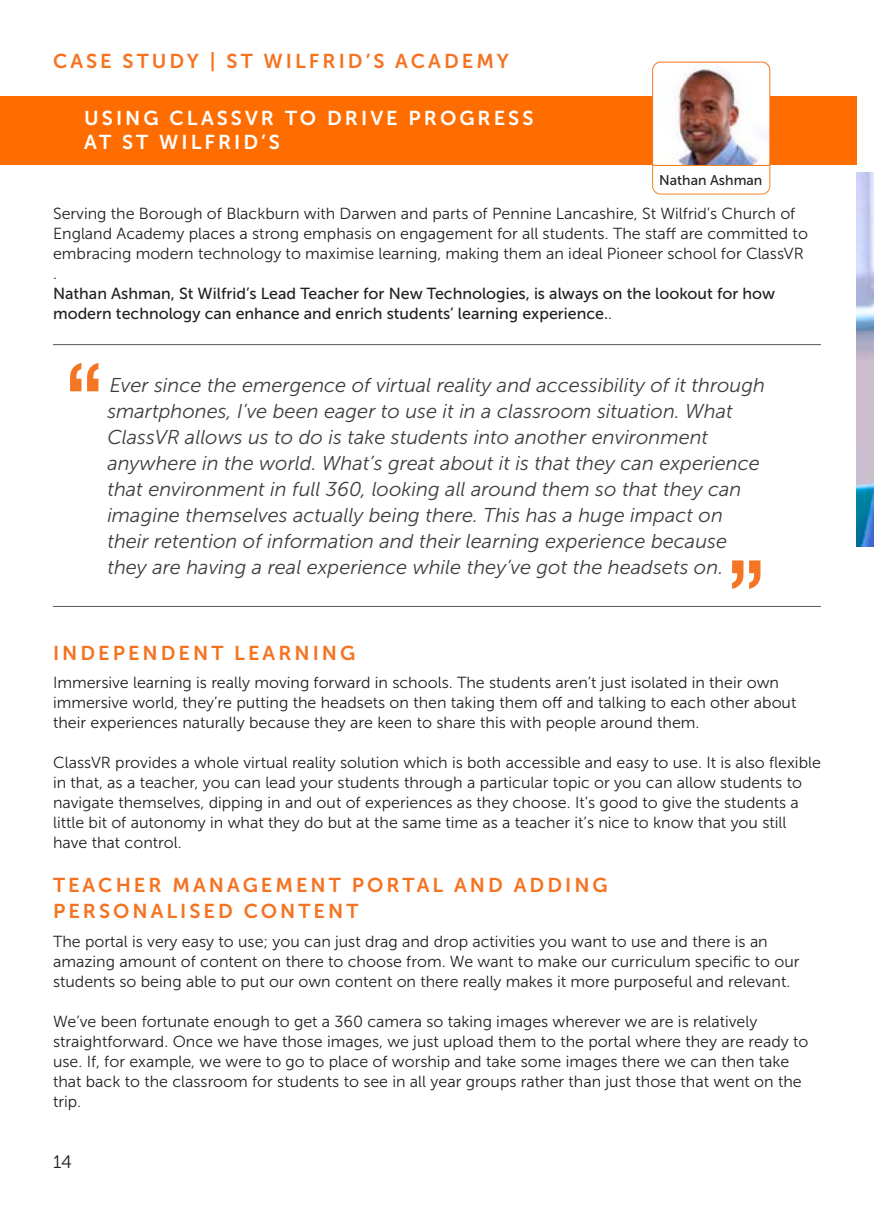
<style>
.page{position:relative;width:874px;height:1225px;background:#fff}
.page>*{position:absolute;margin:0;border:0;box-sizing:border-box;transform-origin:0 0}
.t1{font:italic 20px/26px "Museo Sans 300";color:#3e3e3f}
.t2{font:20px/26px "Museo Sans 700";letter-spacing:.15em;color:#f47321}
.t3{font:20px/24px "Museo Sans 700";letter-spacing:.15em;color:#fff}
.t4{font:18px "Museo Sans 300";color:#231f20}
.t5{font:16px/20px "Museo Sans 300";color:#231f20}
.t6{font:16px/20px "Museo Sans 500";color:#231f20}
.t7{font:14px "Museo Sans 500";color:#231f20}
.s1{font-family:"Museo Sans 300"}
</style>
<div class="page">
<img style="left:856px;top:173px;width:17px;height:373px">
<div style="left:0;top:96px;width:856px;height:68px;background:#ff6d00"></div>
<img style="left:651px;top:62px;width:119px;height:132px">
<svg style="left:70px;top:363px;width:28px;height:28px"></svg>
<hr style="left:53px;top:344px;width:767px;height:1px;background:#57585a">
<svg style="left:732px;top:560px;width:28px;height:29px"></svg>
<hr style="left:53px;top:606px;width:767px;height:1px;background:#57585a">
<p class="t2" style="left:53px;top:48px;width:457px">CASE STUDY | ST WILFRID’S ACADEMY</p>
<p class="t3" style="left:84px;top:106px;width:450px">USING CLASSVR TO DRIVE PROGRESS<br>AT ST WILFRID’S</p>
<p class="t7" style="left:659px;top:172px;width:104px">Nathan Ashman</p>
<p class="t5" style="left:53px;top:204px;width:756px">Serving the Borough of Blackburn with Darwen and parts of Pennine Lancashire, St Wilfrid’s Church of England Academy places a strong emphasis on engagement for all students. The staff are committed to embracing modern technology to maximise learning, making them an ideal Pioneer school for ClassVR .</p>
<p class="t6" style="left:53px;top:283px;width:723px">Nathan Ashman, St Wilfrid’s Lead Teacher for New Technologies, is always on the lookout for how modern technology can enhance and enrich students’ learning experience.<span class="s1">.</span></p>
<p class="t1" style="left:107px;top:372px;width:658px">Ever since the emergence of virtual reality and accessibility of it through smartphones, I’ve been eager to use it in a classroom situation. What ClassVR allows us to do is take students into another environment anywhere in the world. What’s great about it is that they can experience that environment in full 360, looking all around them so that they can imagine themselves actually being there. This has a huge impact on their retention of information and their learning experience because they are having a real experience while they’ve got the headsets on.</p>
<p class="t2" style="left:53px;top:640px;width:303px">INDEPENDENT LEARNING</p>
<p class="t5" style="left:53px;top:672px;width:744px">Immersive learning is really moving forward in schools. The students aren’t just isolated in their own immersive world, they’re putting the headsets on then taking them off and talking to each other about their experiences naturally because they are keen to share this with people around them.</p>
<p class="t5" style="left:53px;top:752px;width:769px">ClassVR provides a whole virtual reality solution which is both accessible and easy to use. It is also flexible in that, as a teacher, you can lead your students through a particular topic or you can allow students to navigate themselves, dipping in and out of experiences as they choose. It’s good to give the students a little bit of autonomy in what they do but at the same time as a teacher it’s nice to know that you still have that control.</p>
<p class="t2" style="left:53px;top:872px;width:556px">TEACHER MANAGEMENT PORTAL AND ADDING<br>PERSONALISED CONTENT</p>
<p class="t5" style="left:53px;top:931px;width:747px">The portal is very easy to use; you can just drag and drop activities you want to use and there is an amazing amount of content on there to choose from. We want to make our curriculum specific to our students so being able to put our own content on there really makes it more purposeful and relevant.</p>
<p class="t5" style="left:53px;top:1011px;width:756px">We’ve been fortunate enough to get a 360 camera so taking images wherever we are is relatively straightforward. Once we have those images, we just upload them to the portal where they are ready to use. If, for example, we were to go to place of worship and take some images there we can then take that back to the classroom for students to see in all year groups rather than just those that went on the trip.</p>
<p class="t4" style="left:53px;top:1152px;width:20px">14</p>
</div>
